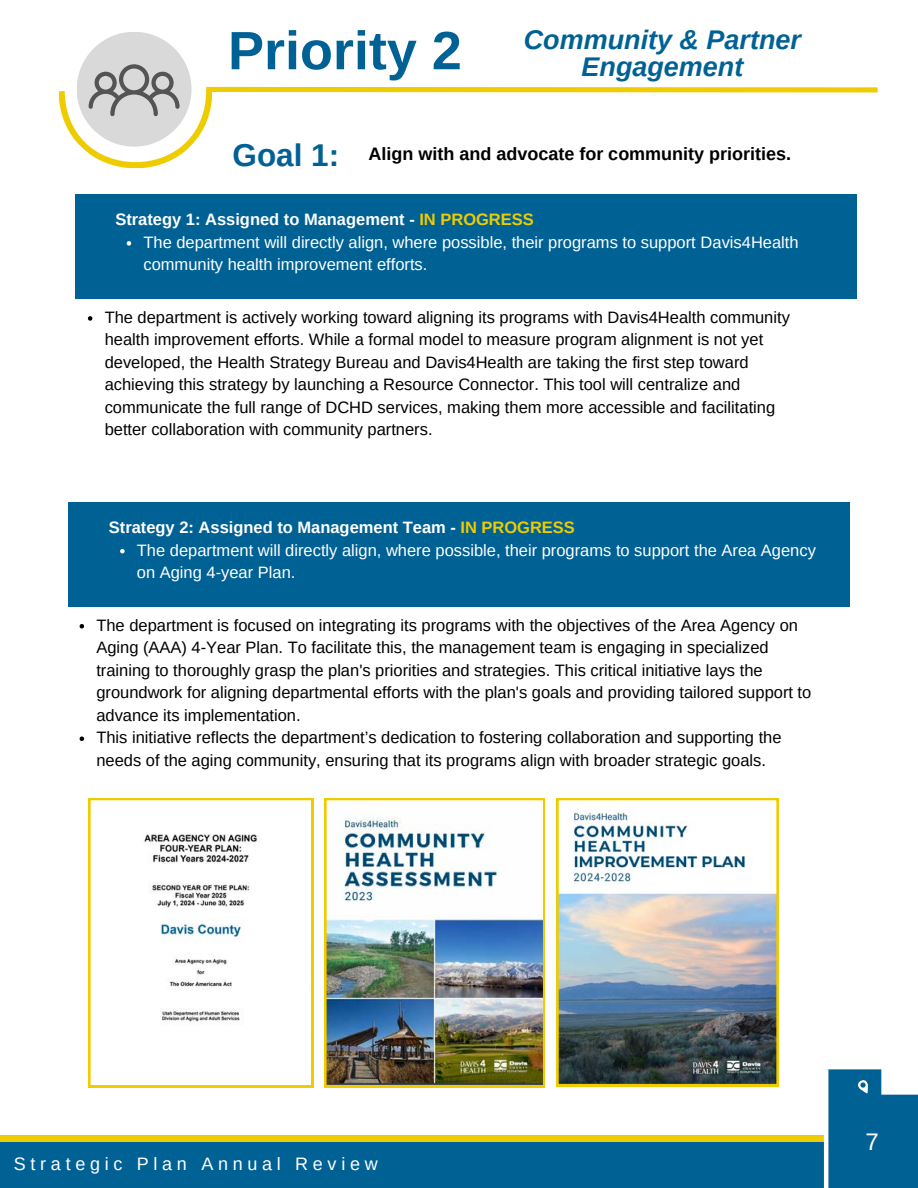
<style>
.page{position:relative;width:918px;height:1188px;background:#fff}
.page>*{position:absolute;margin:0;border:0;box-sizing:border-box;transform-origin:0 0}
.t1{font:700 54px "Arimo";color:#006194}
.t2{font:700 31.5px "Arimo";color:#006194}
.t3{font:italic 700 27px/27px "Arimo";color:#006194;text-align:center}
.t4{font:24px "Arimo";color:#fff}
.t5{font:700 18px "Arimo";color:#000}
.t6{font:18px "Arimo";letter-spacing:.26em;color:#fff}
.t7{font:16.5px/22.5px "Arimo";color:#000}
.t8{font:16.5px/22.5px "Arimo";color:#fff}
.t9{font:700 16.5px "Arimo";color:#fff}
.s1{color:#efcc00}
</style>
<div class="page">
<div style="left:0;top:1135px;width:918px;height:8px;background:#efcc00"></div>
<div style="left:0;top:1143px;width:918px;height:45px;background:#006194"></div>
<svg style="left:828px;top:1069px;width:90px;height:118px"></svg>
<hr style="left:824px;top:1069px;width:4px;height:119px;background:#fff">
<div style="left:75px;top:195px;width:781px;height:104px;background:#006194"></div>
<div style="left:77px;top:32px;width:115px;height:115px;background:#d9d9d9;border-radius:50%"></div>
<div style="left:206px;top:87px;width:672px;height:5px;background:#efcc00"></div>
<svg style="left:59px;top:64px;width:154px;height:104px"></svg>
<div style="left:68px;top:502px;width:782px;height:105px;background:#006194"></div>
<svg style="left:127px;top:241px;width:4px;height:5px"></svg>
<svg style="left:88px;top:316px;width:4px;height:5px"></svg>
<svg style="left:80px;top:624px;width:4px;height:4px"></svg>
<svg style="left:80px;top:736px;width:4px;height:5px"></svg>
<svg style="left:120px;top:549px;width:5px;height:4px"></svg>
<svg style="left:88px;top:798px;width:225px;height:289px"></svg>
<img style="left:556px;top:798px;width:222px;height:288px">
<img style="left:324px;top:798px;width:221px;height:289px">
<p class="t1" style="left:228px;top:20px;width:235px">Priority 2</p>
<h4 class="t3" style="left:524px;top:26px;width:279px">Community &amp; Partner<br>Engagement</h4>
<h3 class="t2" style="left:233px;top:137px;width:108px">Goal 1:</h3>
<p class="t5" style="left:369px;top:143px;width:424px">Align with and advocate for community priorities.</p>
<h2 class="t9" style="left:115px;top:210px;width:420px">Strategy 1: Assigned to Management - <span class="s1">IN PROGRESS</span></h2>
<h4 class="t8" style="left:143px;top:231px;width:657px">The department will directly align, where possible, their programs to support Davis4Health community health improvement efforts.</h4>
<h4 class="t7" style="left:105px;top:306px;width:687px">The department is actively working toward aligning its programs with Davis4Health community health improvement efforts. While a formal model to measure program alignment is not yet developed, the Health Strategy Bureau and Davis4Health are taking the first step toward achieving this strategy by launching a Resource Connector. This tool will centralize and communicate the full range of DCHD services, making them more accessible and facilitating better collaboration with community partners.</h4>
<p class="t9" style="left:109px;top:518px;width:468px">Strategy 2: Assigned to Management Team - <span class="s1">IN PROGRESS</span></p>
<p class="t8" style="left:137px;top:539px;width:681px">The department will directly align, where possible, their programs to support the Area Agency on Aging 4-year Plan.</p>
<p class="t7" style="left:96px;top:614px;width:716px">The department is focused on integrating its programs with the objectives of the Area Agency on Aging (AAA) 4-Year Plan. To facilitate this, the management team is engaging in specialized training to thoroughly grasp the plan's priorities and strategies. This critical initiative lays the groundwork for aligning departmental efforts with the plan's goals and providing tailored support to advance its implementation.</p>
<p class="t7" style="left:96px;top:726px;width:687px">This initiative reflects the department’s dedication to fostering collaboration and supporting the needs of the aging community, ensuring that its programs align with broader strategic goals.</p>
<h1 class="t6" style="left:14px;top:1154px;width:365px">Strategic Plan Annual Review</h1>
<p class="t4" style="left:865px;top:1128px;width:15px">7</p>
</div>
